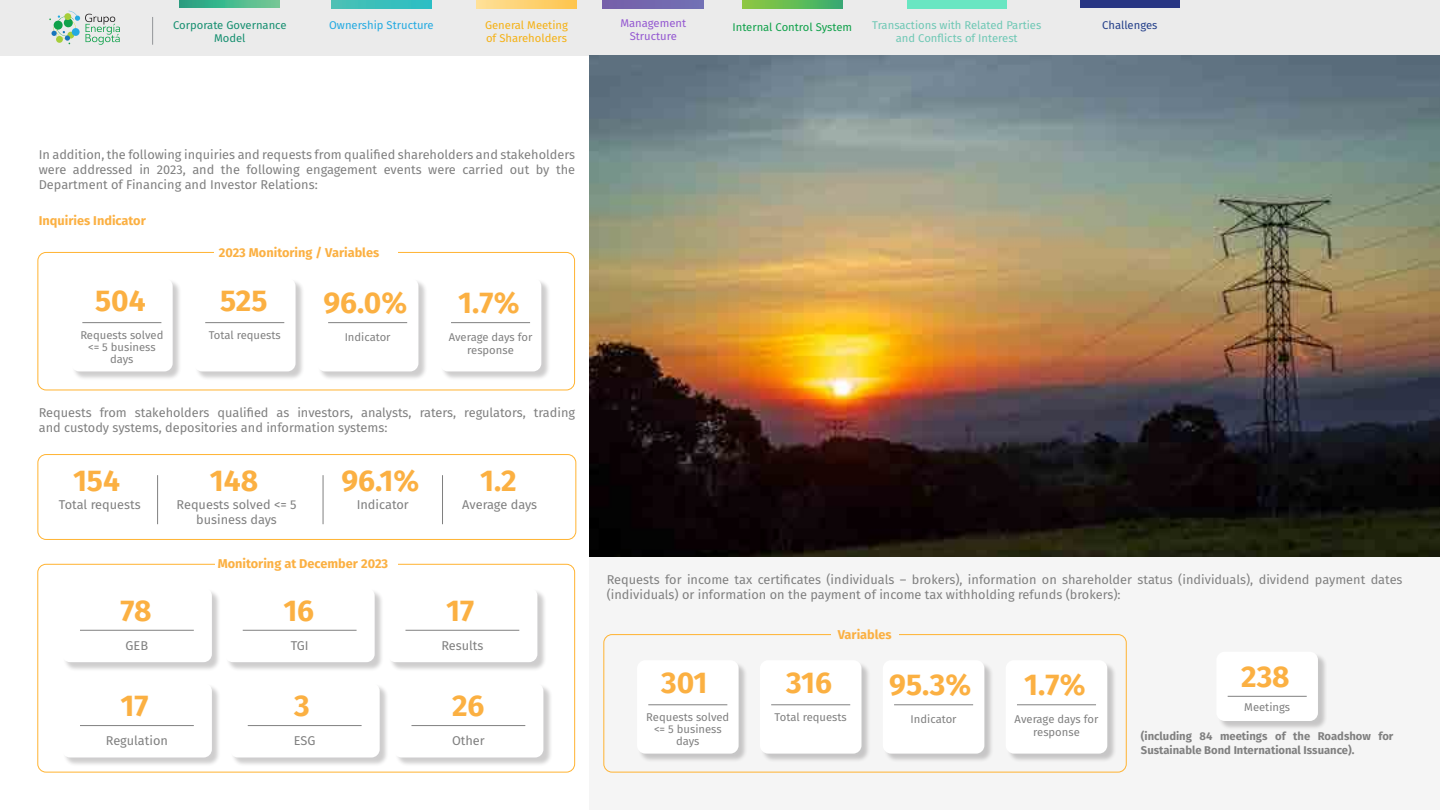
<style>
.page{position:relative;width:1440px;height:810px;background:#fff}
.page>*{position:absolute;margin:0;border:0;box-sizing:border-box;transform-origin:0 0}
.t1{font:700 30px "Fira Sans";color:#fbb042}
.t2{font:12.75px/15.3px "Fira Sans";color:#808080}
.t3{font:700 12.75px "Fira Sans";color:#fbb042}
.t4{font:11.25px/12.3px "Fira Sans";color:#808080;text-align:center}
.t5{font:700 11.25px/13.5px "Fira Sans";color:#808080}
.t6{font:11.25px/13.5px "Fira Sans";color:#6fc8b5;text-align:center}
.t7{font:11.25px/13.5px "Fira Sans";color:#f5b114}
.t8{font:11.25px/13.5px "Fira Sans";color:#168f70;text-align:center}
.t9{font:11.25px "Fira Sans";color:#0fa14a}
.t10{font:11.25px/13.5px "Fira Sans";color:#9458d1;text-align:center}
.t11{font:11.25px "Fira Sans";color:#24aae1}
.t12{font:11.25px "Fira Sans";color:#24408a}
</style>
<div class="page">
<div style="left:0;top:0;width:1440px;height:56px;background:#ebebeb"></div>
<svg style="left:49px;top:11px;width:71px;height:34px"></svg>
<svg style="left:152px;top:17px;width:1px;height:28px"></svg>
<svg style="left:180px;top:0;width:100px;height:8px"></svg>
<svg style="left:331px;top:0;width:101px;height:8px"></svg>
<svg style="left:476px;top:0;width:101px;height:9px"></svg>
<div style="left:603px;top:0;width:101px;height:9px;background:#7367ae"></div>
<svg style="left:742px;top:0;width:100px;height:9px"></svg>
<div style="left:907px;top:0;width:100px;height:9px;background:#69e6c2"></div>
<div style="left:1080px;top:0;width:100px;height:8px;background:#283583"></div>
<img style="left:589px;top:56px;width:851px;height:501px">
<div style="left:589px;top:557px;width:851px;height:253px;background:#f5f5f5"></div>
<div style="left:38px;top:252px;width:537px;height:138px;border:1px solid #ffb331;border-radius:8px"></div>
<div style="left:603px;top:634px;width:524px;height:138px;border:1px solid #ffb331;border-radius:8px"></div>
<div style="left:37px;top:564px;width:538px;height:208px;border:1px solid #ffb331;border-radius:8px"></div>
<div style="left:38px;top:454px;width:538px;height:86px;border:1px solid #ffb331;border-radius:8px"></div>
<div style="left:63px;top:589px;width:158px;height:83px;background:#231f20;opacity:.22"></div>
<div style="left:62px;top:588px;width:150px;height:74px;background:#fff;border-radius:8px"></div>
<div style="left:226px;top:589px;width:158px;height:83px;background:#231f20;opacity:.22"></div>
<div style="left:225px;top:588px;width:150px;height:74px;background:#fff;border-radius:8px"></div>
<div style="left:389px;top:589px;width:158px;height:83px;background:#231f20;opacity:.22"></div>
<div style="left:387px;top:588px;width:150px;height:74px;background:#fff;border-radius:8px"></div>
<div style="left:63px;top:684px;width:158px;height:83px;background:#231f20;opacity:.22"></div>
<div style="left:62px;top:683px;width:150px;height:74px;background:#fff;border-radius:8px"></div>
<div style="left:231px;top:684px;width:158px;height:83px;background:#231f20;opacity:.22"></div>
<div style="left:230px;top:683px;width:150px;height:74px;background:#fff;border-radius:8px"></div>
<div style="left:395px;top:684px;width:158px;height:83px;background:#231f20;opacity:.22"></div>
<div style="left:393px;top:683px;width:150px;height:74px;background:#fff;border-radius:8px"></div>
<hr style="left:80px;top:630px;width:114px;height:1px;background:#808080">
<hr style="left:243px;top:630px;width:114px;height:1px;background:#808080">
<hr style="left:405px;top:630px;width:114px;height:1px;background:#808080">
<hr style="left:80px;top:725px;width:114px;height:1px;background:#808080">
<hr style="left:248px;top:725px;width:114px;height:1px;background:#808080">
<hr style="left:411px;top:725px;width:114px;height:1px;background:#808080">
<div style="left:72px;top:279px;width:110px;height:102px;background:#231f20;opacity:.22"></div>
<div style="left:71px;top:278px;width:102px;height:93px;background:#fff;border-radius:8px"></div>
<hr style="left:82px;top:322px;width:79px;height:1px;background:#808080">
<div style="left:195px;top:279px;width:110px;height:102px;background:#231f20;opacity:.22"></div>
<div style="left:194px;top:278px;width:102px;height:93px;background:#fff;border-radius:8px"></div>
<hr style="left:205px;top:322px;width:79px;height:1px;background:#808080">
<div style="left:318px;top:279px;width:110px;height:102px;background:#231f20;opacity:.22"></div>
<div style="left:317px;top:278px;width:101px;height:93px;background:#fff;border-radius:8px"></div>
<hr style="left:328px;top:322px;width:79px;height:1px;background:#808080">
<div style="left:441px;top:279px;width:110px;height:102px;background:#231f20;opacity:.22"></div>
<div style="left:440px;top:278px;width:101px;height:93px;background:#fff;border-radius:8px"></div>
<hr style="left:451px;top:322px;width:79px;height:1px;background:#808080">
<div style="left:638px;top:661px;width:110px;height:102px;background:#231f20;opacity:.22"></div>
<div style="left:637px;top:660px;width:102px;height:94px;background:#fff;border-radius:8px"></div>
<hr style="left:648px;top:704px;width:79px;height:1px;background:#808080">
<div style="left:761px;top:661px;width:110px;height:102px;background:#231f20;opacity:.22"></div>
<div style="left:760px;top:660px;width:102px;height:94px;background:#fff;border-radius:8px"></div>
<hr style="left:771px;top:704px;width:79px;height:1px;background:#808080">
<div style="left:884px;top:661px;width:110px;height:102px;background:#231f20;opacity:.22"></div>
<div style="left:883px;top:660px;width:101px;height:94px;background:#fff;border-radius:8px"></div>
<hr style="left:894px;top:704px;width:79px;height:1px;background:#808080">
<div style="left:1007px;top:661px;width:110px;height:102px;background:#231f20;opacity:.22"></div>
<div style="left:1006px;top:660px;width:101px;height:94px;background:#fff;border-radius:8px"></div>
<hr style="left:1017px;top:704px;width:79px;height:1px;background:#808080">
<div style="left:1218px;top:653px;width:109px;height:77px;background:#231f20;opacity:.22"></div>
<div style="left:1216px;top:652px;width:102px;height:69px;background:#fff;border-radius:8px"></div>
<hr style="left:1228px;top:696px;width:79px;height:1px;background:#808080">
<div style="left:215px;top:558px;width:183px;height:12px;background:#fff"></div>
<hr style="left:157px;top:475px;width:1px;height:49px;background:#808080">
<hr style="left:323px;top:475px;width:1px;height:49px;background:#808080">
<hr style="left:442px;top:475px;width:1px;height:49px;background:#808080">
<div style="left:214px;top:246px;width:184px;height:12px;background:#fff"></div>
<div style="left:831px;top:628px;width:68px;height:16px;background:#f5f5f5"></div>
<p class="t8" style="left:173px;top:18px;width:115px">Corporate Governance<br>Model</p>
<p class="t11" style="left:329px;top:16px;width:106px">Ownership Structure</p>
<p class="t7" style="left:485px;top:18px;width:84px">General Meeting of Shareholders</p>
<p class="t10" style="left:620px;top:16px;width:67px">Management<br>Structure</p>
<p class="t9" style="left:732px;top:18px;width:121px">Internal Control System</p>
<p class="t6" style="left:872px;top:18px;width:171px">Transactions with Related Parties and Conflicts of Interest</p>
<p class="t12" style="left:1102px;top:16px;width:57px">Challenges</p>
<p class="t2" style="left:39px;top:146px;width:538px;text-align:justify">In addition, the following inquiries and requests from qualified shareholders and stakeholders were addressed in 2023, and the following engagement events were carried out by the Department of Financing and Investor Relations:</p>
<p class="t3" style="left:39px;top:209px;width:109px">Inquiries Indicator</p>
<p class="t1" style="left:95px;top:275px;width:52px">504</p>
<p class="t4" style="left:80px;top:328px;width:85px">Requests solved &lt;= 5 business days</p>
<p class="t3" style="left:219px;top:242px;width:162px">2023 Monitoring / Variables</p>
<p class="t1" style="left:220px;top:275px;width:49px">525</p>
<p class="t1" style="left:323px;top:277px;width:85px">96.0%</p>
<p class="t1" style="left:458px;top:277px;width:63px">1.7%</p>
<p class="t4" style="left:209px;top:328px;width:74px">Total requests</p>
<p class="t4" style="left:345px;top:330px;width:48px">Indicator</p>
<p class="t4" style="left:449px;top:330px;width:85px;line-height:13.5px">Average days for response</p>
<p class="t2" style="left:39px;top:404px;width:538px">Requests from stakeholders qualified as investors, analysts, raters, regulators, trading and custody systems, depositories and information systems:</p>
<p class="t1" style="left:73px;top:456px;width:48px">154</p>
<p class="t1" style="left:210px;top:456px;width:50px">148</p>
<p class="t1" style="left:342px;top:456px;width:79px">96.1%</p>
<p class="t1" style="left:480px;top:456px;width:38px">1.2</p>
<p class="t2" style="left:59px;top:496px;width:83px">Total requests</p>
<p class="t2" style="left:177px;top:496px;width:122px;text-align:center">Requests solved &lt;= 5 business days</p>
<p class="t2" style="left:357px;top:496px;width:54px">Indicator</p>
<p class="t2" style="left:462px;top:496px;width:77px">Average days</p>
<p class="t3" style="left:218px;top:552px;width:172px">Monitoring at December 2023</p>
<p class="t1" style="left:121px;top:585px;width:32px">78</p>
<p class="t1" style="left:283px;top:585px;width:32px">16</p>
<p class="t1" style="left:446px;top:585px;width:29px">17</p>
<p class="t2" style="left:126px;top:637px;width:24px">GEB</p>
<p class="t2" style="left:291px;top:637px;width:19px">TGI</p>
<p class="t2" style="left:441px;top:637px;width:44px">Results</p>
<p class="t1" style="left:121px;top:680px;width:29px">17</p>
<p class="t1" style="left:294px;top:680px;width:17px">3</p>
<p class="t1" style="left:452px;top:680px;width:34px">26</p>
<p class="t2" style="left:106px;top:733px;width:64px">Regulation</p>
<p class="t2" style="left:294px;top:733px;width:23px">ESG</p>
<p class="t2" style="left:452px;top:733px;width:34px">Other</p>
<p class="t2" style="left:607px;top:572px;width:797px">Requests for income tax certificates (individuals – brokers), information on shareholder status (individuals), dividend payment dates (individuals) or information on the payment of income tax withholding refunds (brokers):</p>
<p class="t1" style="left:661px;top:658px;width:48px">301</p>
<p class="t4" style="left:646px;top:711px;width:85px">Requests solved &lt;= 5 business days</p>
<p class="t3" style="left:838px;top:624px;width:55px">Variables</p>
<p class="t1" style="left:786px;top:658px;width:47px">316</p>
<p class="t1" style="left:889px;top:660px;width:83px">95.3%</p>
<p class="t1" style="left:1024px;top:660px;width:63px">1.7%</p>
<p class="t1" style="left:1241px;top:651px;width:50px">238</p>
<p class="t4" style="left:775px;top:711px;width:74px">Total requests</p>
<p class="t4" style="left:911px;top:712px;width:48px">Indicator</p>
<p class="t4" style="left:1015px;top:712px;width:85px;line-height:13.5px">Average days for response</p>
<p class="t4" style="left:1244px;top:700px;width:47px">Meetings</p>
<p class="t5" style="left:1141px;top:729px;width:254px">(including 84 meetings of the Roadshow for<br>Sustainable Bond International Issuance).</p>
</div>
